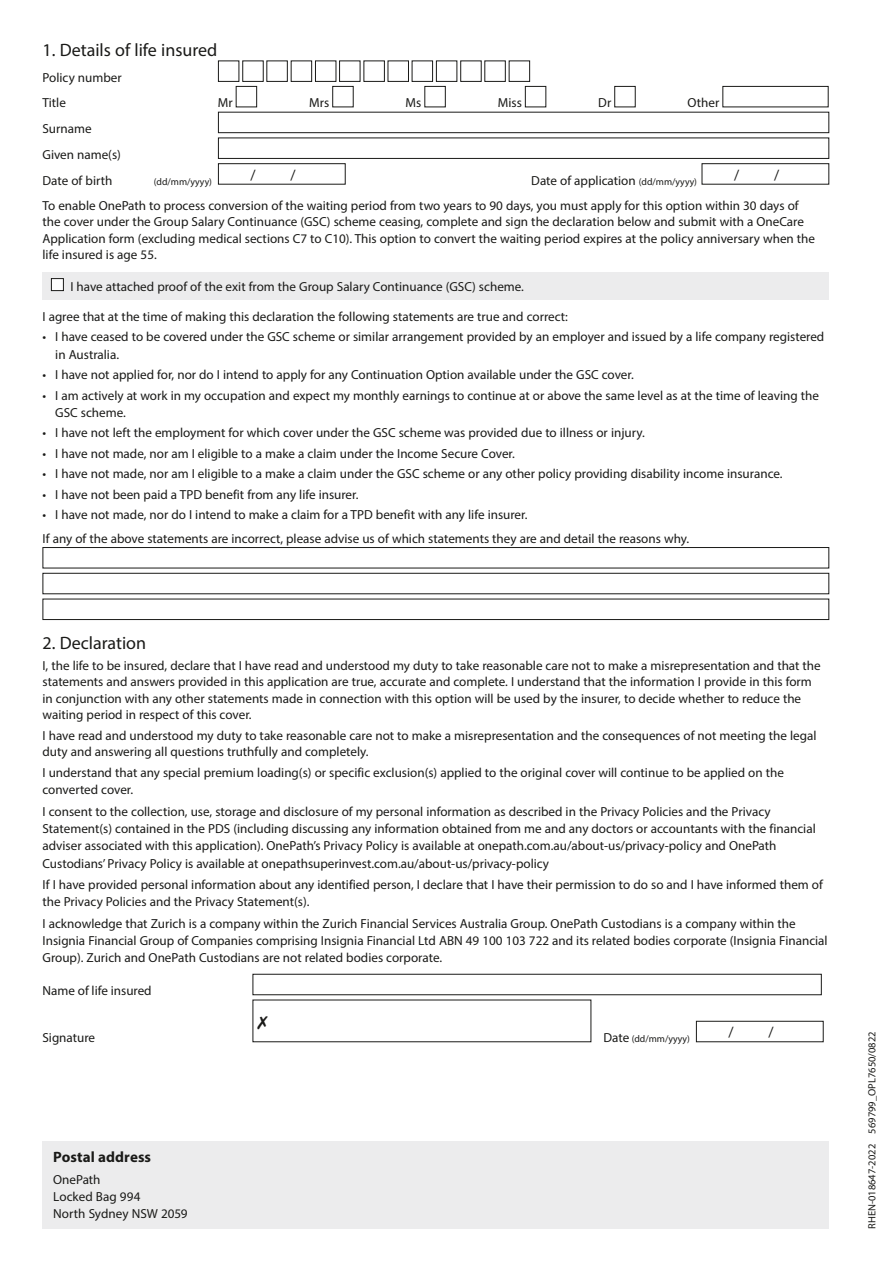
<style>
.page{position:relative;width:893px;height:1263px;background:#fff}
.page>*{position:absolute;margin:0;border:0;box-sizing:border-box;transform-origin:0 0}
.Subheading_Lev_2{font:18px "Myriad Pro";color:#1a1a18}
.Subheading_Lev_3{font:700 15px "Myriad Pro";letter-spacing:.005em;color:#1a1a18}
.Body_copy{font:13.2px/17.2px "Myriad Pro";color:#1a1a18}
.Body_copy_Policy_det{font:13.2px "Myriad Pro";color:#1a1a18}
.Subheading_Lev_3-2{font:10.5px "Myriad Pro";color:#1a1a18}
.Body_copy-2{font:9.75px "Myriad Pro";letter-spacing:.01em;color:#1a1a18}
.s1{font-size:9.75px}
.s2{font-size:13.2px}
</style>
<div class="page">
<div style="left:218px;top:61px;width:21px;height:21px;border:1px solid #1a1a18"></div>
<div style="left:242px;top:61px;width:22px;height:21px;border:1px solid #1a1a18"></div>
<div style="left:266px;top:61px;width:22px;height:21px;border:1px solid #1a1a18"></div>
<div style="left:291px;top:61px;width:21px;height:21px;border:1px solid #1a1a18"></div>
<div style="left:315px;top:61px;width:21px;height:21px;border:1px solid #1a1a18"></div>
<div style="left:339px;top:61px;width:21px;height:21px;border:1px solid #1a1a18"></div>
<div style="left:363px;top:61px;width:22px;height:21px;border:1px solid #1a1a18"></div>
<div style="left:388px;top:61px;width:21px;height:21px;border:1px solid #1a1a18"></div>
<div style="left:412px;top:61px;width:21px;height:21px;border:1px solid #1a1a18"></div>
<div style="left:436px;top:61px;width:21px;height:21px;border:1px solid #1a1a18"></div>
<div style="left:460px;top:61px;width:22px;height:21px;border:1px solid #1a1a18"></div>
<div style="left:484px;top:61px;width:22px;height:21px;border:1px solid #1a1a18"></div>
<div style="left:509px;top:61px;width:21px;height:21px;border:1px solid #1a1a18"></div>
<div style="left:236px;top:86px;width:21px;height:21px;border:1px solid #1a1a18"></div>
<div style="left:332px;top:86px;width:22px;height:21px;border:1px solid #1a1a18"></div>
<div style="left:424px;top:86px;width:22px;height:21px;border:1px solid #1a1a18"></div>
<div style="left:525px;top:86px;width:21px;height:21px;border:1px solid #1a1a18"></div>
<div style="left:614px;top:86px;width:22px;height:21px;border:1px solid #1a1a18"></div>
<div style="left:722px;top:86px;width:106px;height:21px;border:1px solid #1a1a18"></div>
<div style="left:218px;top:112px;width:611px;height:21px;border:1px solid #1a1a18"></div>
<div style="left:218px;top:138px;width:611px;height:21px;border:1px solid #1a1a18"></div>
<div style="left:218px;top:163px;width:128px;height:22px;border:1px solid #1a1a18"></div>
<div style="left:702px;top:163px;width:127px;height:22px;border:1px solid #1a1a18"></div>
<div style="left:43px;top:272px;width:786px;height:27px;background:#ececed"></div>
<div style="left:51px;top:279px;width:12px;height:12px;background:#fff"></div>
<div style="left:51px;top:278px;width:13px;height:13px;border:1px solid #1a1a18"></div>
<div style="left:43px;top:547px;width:786px;height:21px;border:1px solid #1a1a18"></div>
<div style="left:43px;top:573px;width:786px;height:21px;border:1px solid #1a1a18"></div>
<div style="left:43px;top:599px;width:786px;height:21px;border:1px solid #1a1a18"></div>
<div style="left:253px;top:974px;width:569px;height:21px;border:1px solid #1a1a18"></div>
<div style="left:696px;top:1021px;width:128px;height:21px;border:1px solid #1a1a18"></div>
<div style="left:43px;top:1141px;width:786px;height:88px;background:#ececed"></div>
<p class="Subheading_Lev_2" style="left:43px;top:39px;width:176px">1. Details of life insured</p>
<p class="Body_copy" style="left:43px;top:69px;width:81px">Policy number</p>
<p class="Body_copy" style="left:43px;top:94px;width:25px">Title</p>
<p class="Body_copy" style="left:218px;top:94px;width:17px">Mr</p>
<p class="Body_copy" style="left:309px;top:94px;width:22px">Mrs</p>
<p class="Body_copy" style="left:406px;top:94px;width:17px">Ms</p>
<p class="Body_copy" style="left:498px;top:94px;width:26px">Miss</p>
<p class="Body_copy" style="left:598px;top:94px;width:15px">Dr</p>
<p class="Body_copy" style="left:688px;top:94px;width:33px">Other</p>
<p class="Body_copy" style="left:43px;top:120px;width:51px">Surname</p>
<p class="Body_copy" style="left:43px;top:146px;width:80px">Given name(s)</p>
<p class="Body_copy" style="left:43px;top:171px;width:71px">Date of birth</p>
<p class="Body_copy-2" style="left:154px;top:175px;width:60px">(dd/mm/yyyy)</p>
<p class="Body_copy" style="left:531px;top:171px;width:167px">Date of application <span class="s1">(dd/mm/yyyy)</span></p>
<p class="Body_copy" style="left:43px;top:197px;width:774px;line-height:16.5px">To enable OnePath to process conversion of the waiting period from two years to 90 days, you must apply for this option within 30 days of the cover under the Group Salary Continuance (GSC) scheme ceasing, complete and sign the declaration below and submit with a OneCare Application form (excluding medical sections C7 to C10). This option to convert the waiting period expires at the policy anniversary when the life insured is age 55.</p>
<p class="Body_copy" style="left:70px;top:278px;width:455px">I have attached proof of the exit from the Group Salary Continuance (GSC) scheme.</p>
<p class="Body_copy" style="left:43px;top:308px;width:527px">I agree that at the time of making this declaration the following statements are true and correct:</p>
<p class="Body_copy" style="left:55px;top:328px;width:771px;text-indent:-13px">• I have ceased to be covered under the GSC scheme or similar arrangement provided by an employer and issued by a life company registered in Australia.</p>
<p class="Body_copy" style="left:43px;top:366px;width:593px">• I have not applied for, nor do I intend to apply for any Continuation Option available under the GSC cover.</p>
<p class="Body_copy" style="left:55px;top:386px;width:765px;text-indent:-13px">• I am actively at work in my occupation and expect my monthly earnings to continue at or above the same level as at the time of leaving the<br>GSC scheme.</p>
<p class="Body_copy" style="left:43px;top:424px;width:604px">• I have not left the employment for which cover under the GSC scheme was provided due to illness or injury.</p>
<p class="Body_copy" style="left:43px;top:444px;width:474px">• I have not made, nor am I eligible to a make a claim under the Income Secure Cover.</p>
<p class="Body_copy" style="left:43px;top:465px;width:742px">• I have not made, nor am I eligible to a make a claim under the GSC scheme or any other policy providing disability income insurance.</p>
<p class="Body_copy" style="left:43px;top:485px;width:317px">• I have not been paid a TPD benefit from any life insurer.</p>
<p class="Body_copy" style="left:43px;top:506px;width:486px">• I have not made, nor do I intend to make a claim for a TPD benefit with any life insurer.</p>
<p class="Body_copy" style="left:43px;top:529px;width:648px">If any of the above statements are incorrect, please advise us of which statements they are and detail the reasons why.</p>
<p class="Subheading_Lev_2" style="left:43px;top:632px;width:105px">2. Declaration</p>
<p class="Body_copy" style="left:43px;top:657px;width:780px;line-height:16.5px">I, the life to be insured, declare that I have read and understood my duty to take reasonable care not to make a misrepresentation and that the statements and answers provided in this application are true, accurate and complete. I understand that the information I provide in this form in conjunction with any other statements made in connection with this option will be used by the insurer, to decide whether to reduce the waiting period in respect of this cover.</p>
<p class="Body_copy" style="left:43px;top:727px;width:775px;line-height:16.5px">I have read and understood my duty to take reasonable care not to make a misrepresentation and the consequences of not meeting the legal duty and answering all questions truthfully and completely.</p>
<p class="Body_copy" style="left:43px;top:764px;width:743px">I understand that any special premium loading(s) or specific exclusion(s) applied to the original cover will continue to be applied on the converted cover.</p>
<p class="Body_copy" style="left:43px;top:802px;width:775px">I consent to the collection, use, storage and disclosure of my personal information as described in the Privacy Policies and the Privacy Statement(s) contained in the PDS (including discussing any information obtained from me and any doctors or accountants with the financial adviser associated with this application). OnePath’s Privacy Policy is available at onepath.com.au/about-us/privacy-policy and OnePath Custodians’ Privacy Policy is available at onepathsuperinvest.com.au/about-us/privacy-policy</p>
<p class="Body_copy" style="left:43px;top:876px;width:782px">If I have provided personal information about any identified person, I declare that I have their permission to do so and I have informed them of the Privacy Policies and the Privacy Statement(s).</p>
<p class="Body_copy" style="left:43px;top:914px;width:787px">I acknowledge that Zurich is a company within the Zurich Financial Services Australia Group. OnePath Custodians is a company within the<br>Insignia Financial Group of Companies comprising Insignia Financial Ltd ABN 49 100 103 722 and its related bodies corporate (Insignia Financial<br>Group). Zurich and OnePath Custodians are not related bodies corporate.</p>
<p class="Body_copy_Policy_det" style="left:43px;top:982px;width:111px">Name of life insured</p>
<p class="Body_copy" style="left:43px;top:1029px;width:54px">Signature</p>
<p class="Body_copy-2" style="left:603px;top:1033px;width:88px"><span class="s2">Date</span> (dd/mm/yyyy)</p>
<p class="Subheading_Lev_3-2" style="left:865px;top:1229px;width:199px;rotate:-90deg">RHEN-018647-2022 569799_OPL7650/0822</p>
<p class="Subheading_Lev_3" style="left:53px;top:1147px;width:99px">Postal address</p>
<p class="Body_copy" style="left:53px;top:1170px;width:49px">OnePath</p>
<p class="Body_copy" style="left:53px;top:1188px;width:89px">Locked Bag 994</p>
<p class="Body_copy" style="left:53px;top:1205px;width:136px">North Sydney NSW 2059</p>
</div>
